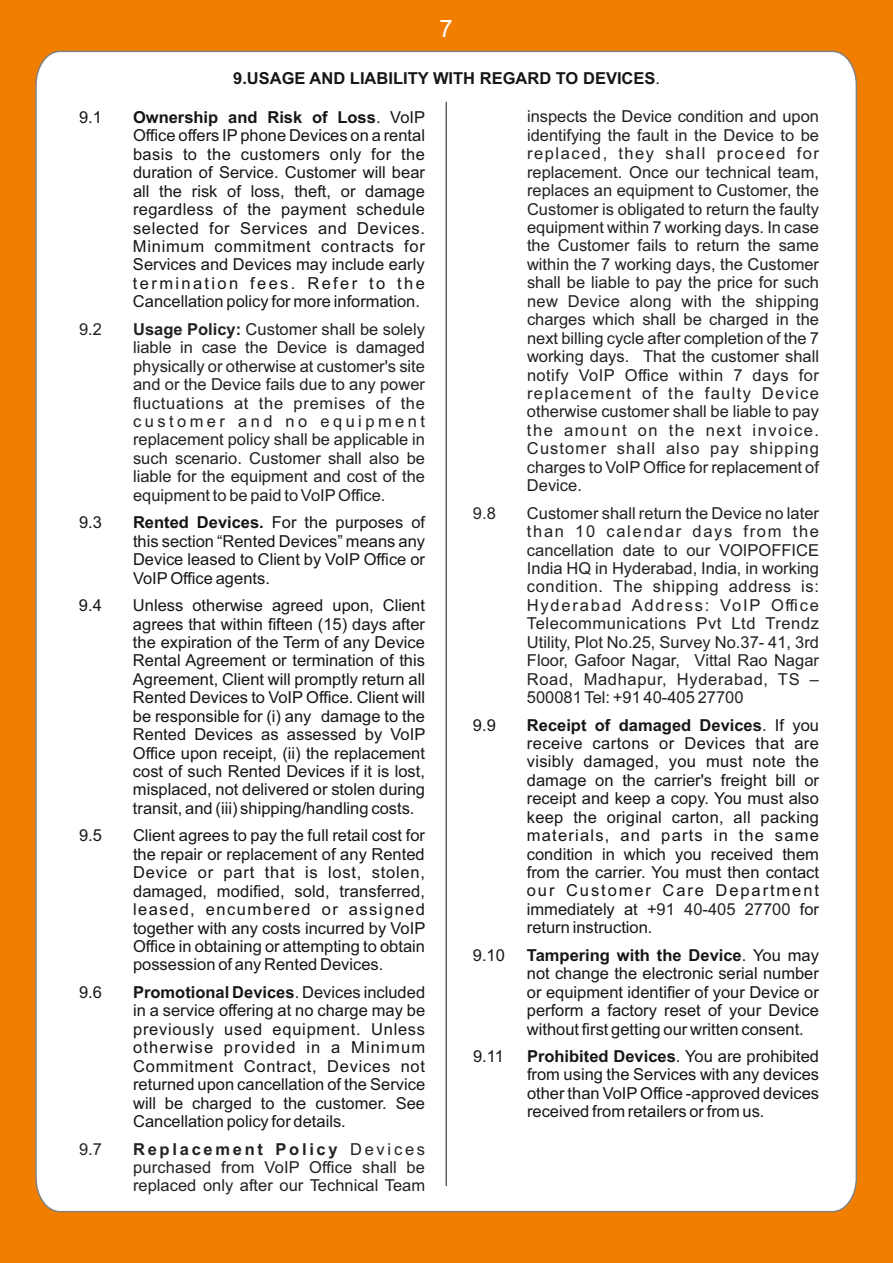
<style>
.page{position:relative;width:893px;height:1263px;background:#f27e00}
.page>*{position:absolute;margin:0;border:0;box-sizing:border-box;transform-origin:0 0}
.t1{font:24px "Arial";color:#fff}
.t2{font:16.5px/18.5px "Arial";color:#151616;text-align:justify}
.t3{font:16.5px/18.5px "Arial";color:#222;text-align:justify}
.t4{font:700 16.5px "Arial";color:#151616}
.s1{font-weight:400}
.s2{font-weight:700}
.s3{color:#222}
</style>
<div class="page">
<div style="left:35px;top:50px;width:823px;height:1163px;background:#fff"></div>
<hr style="left:446px;top:102px;width:1px;height:1084px;background:#151616">
<h1 class="t1" style="left:439px;top:19px;width:15px">7</h1>
<p class="t4" style="left:233px;top:72px;width:428px">9. USAGE AND LIABILITY WITH REGARD TO DEVICES<span class="s1">.</span></p>
<p class="t2" style="left:79px;top:109px;width:24px">9.1</p>
<p class="t2" style="left:133px;top:109px;width:294px"><span class="s2">Ownership and Risk of Loss</span>. VoIP Office offers IPphone Devices on a rental basis to the customers only for the duration of Service. Customer will bear all the risk of loss, theft, or damage regardless of the payment schedule selected for Services and Devices.<br>Minimum commitment contracts for Services and Devices may include early termination fees. Refer to the Cancellation policy for more information.</p>
<p class="t3" style="left:79px;top:321px;width:24px">9.2</p>
<p class="t3" style="left:133px;top:321px;width:293px"><span class="s2">Usage Policy:</span> Customer shall be solely liable in case the Device is damaged physically or otherwise at customer's site and or the Device fails due to any power fluctuations at the premises of the customer and no equipment replacement policy shall be applicable in such scenario. Customer shall also be liable for the equipment and cost of the equipment to be paid to VoIPOffice.</p>
<p class="t2" style="left:79px;top:515px;width:24px">9.3</p>
<p class="t2" style="left:133px;top:515px;width:294px"><span class="s2">Rented Devices.</span> For the purposes of this section “Rented Devices” means any Device leased to Client by VoIP Office or VoIPOffice agents.</p>
<p class="t2" style="left:79px;top:598px;width:24px">9.4</p>
<p class="t2" style="left:133px;top:598px;width:294px">Unless otherwise agreed upon, Client agrees that within fifteen (15) days after the expiration of the Term of any Device Rental Agreement or termination of this Agreement, Client will promptly return all Rented Devices to VoIP Office. Client will be responsible for (i) any damage to the Rented Devices as assessed by VoIP Office upon receipt, (ii) the replacement cost of such Rented Devices if it is lost, misplaced, not delivered or stolen during transit, and (iii) shipping/handling costs.</p>
<p class="t2" style="left:79px;top:828px;width:24px">9.5</p>
<p class="t2" style="left:133px;top:828px;width:294px">Client agrees to pay the full retail cost for the repair or replacement of any Rented Device or part that is lost, stolen, damaged, modified, sold, transferred, leased, encumbered or assigned together with any costs incurred by VoIP Office in obtaining or attempting to obtain possession of any Rented Devices.</p>
<p class="t2" style="left:79px;top:984px;width:24px">9.6</p>
<p class="t2" style="left:133px;top:984px;width:294px"><span class="s2">Promotional Devices</span>. Devices included in a service offering at no charge may be previously used equipment. Unless otherwise provided in a Minimum Commitment Contract, Devices not returned upon cancellation of the Service will be charged to the customer. See Cancellation policy for details.</p>
<p class="t3" style="left:79px;top:1141px;width:24px">9.7</p>
<p class="t3" style="left:133px;top:1141px;width:294px"><span class="s2">Replacement Policy</span> Devices purchased from VoIP Office shall be replaced only after our Technical Team</p>
<p class="t3" style="left:527px;top:109px;width:294px">inspects the Device condition and upon identifying the fault in the Device to be replaced, they shall proceed for replacement. Once our technical team, replaces an equipment to Customer, the Customer is obligated to return the faulty equipment within 7 working days. In case the Customer fails to return the same within the 7 working days, the Customer shall be liable to pay the price for such new Device along with the shipping charges which shall be charged in the next billing cycle after completion of the 7 working days. That the customer shall notify VoIP Office within 7 days for replacement of the faulty Device otherwise customer shall be liable to pay the amount on the next invoice.<br>Customer shall also pay shipping charges to VoIP Office for replacement of Device.</p>
<p class="t3" style="left:473px;top:505px;width:24px">9.8</p>
<p class="t3" style="left:527px;top:505px;width:294px">Customer shall return the Device no later than 10 calendar days from the cancellation date to our VOIPOFFICE India HQ in Hyderabad, India, in working condition. The shipping address is:<br>Hyderabad Address: VoIP Office Telecommunications Pvt Ltd Trendz Utility, Plot No.25, Survey No.37- 41, 3rd Floor, Gafoor Nagar, Vittal Rao Nagar Road, Madhapur, Hyderabad, TS – 500081 Tel: +91 40-405 27700</p>
<p class="t2" style="left:473px;top:717px;width:24px">9.9</p>
<p class="t2" style="left:527px;top:717px;width:294px"><span class="s2">Receipt of damaged Devices</span>. If you receive cartons or Devices that are visibly damaged, you must note the damage on the carrier's freight bill or receipt and keep a copy. You must also keep the original carton, all packing materials, and parts in the same condition in which you received them from the carrier. You must then contact our Customer Care Department immediately at <span class="s3">+91 40-405 27700</span> for return instruction.</p>
<p class="t2" style="left:473px;top:947px;width:34px">9.10</p>
<p class="t2" style="left:527px;top:947px;width:294px"><span class="s2">Tampering with the Device</span>. You may not change the electronic serial number or equipment identifier of your Device or perform a factory reset of your Device without first getting our written consent.</p>
<p class="t2" style="left:473px;top:1048px;width:32px">9.11</p>
<p class="t2" style="left:527px;top:1048px;width:294px"><span class="s2">Prohibited Devices</span>. You are prohibited from using the Services with any devices other than VoIP Office -approved devices received from retailers or from us.</p>
</div>
